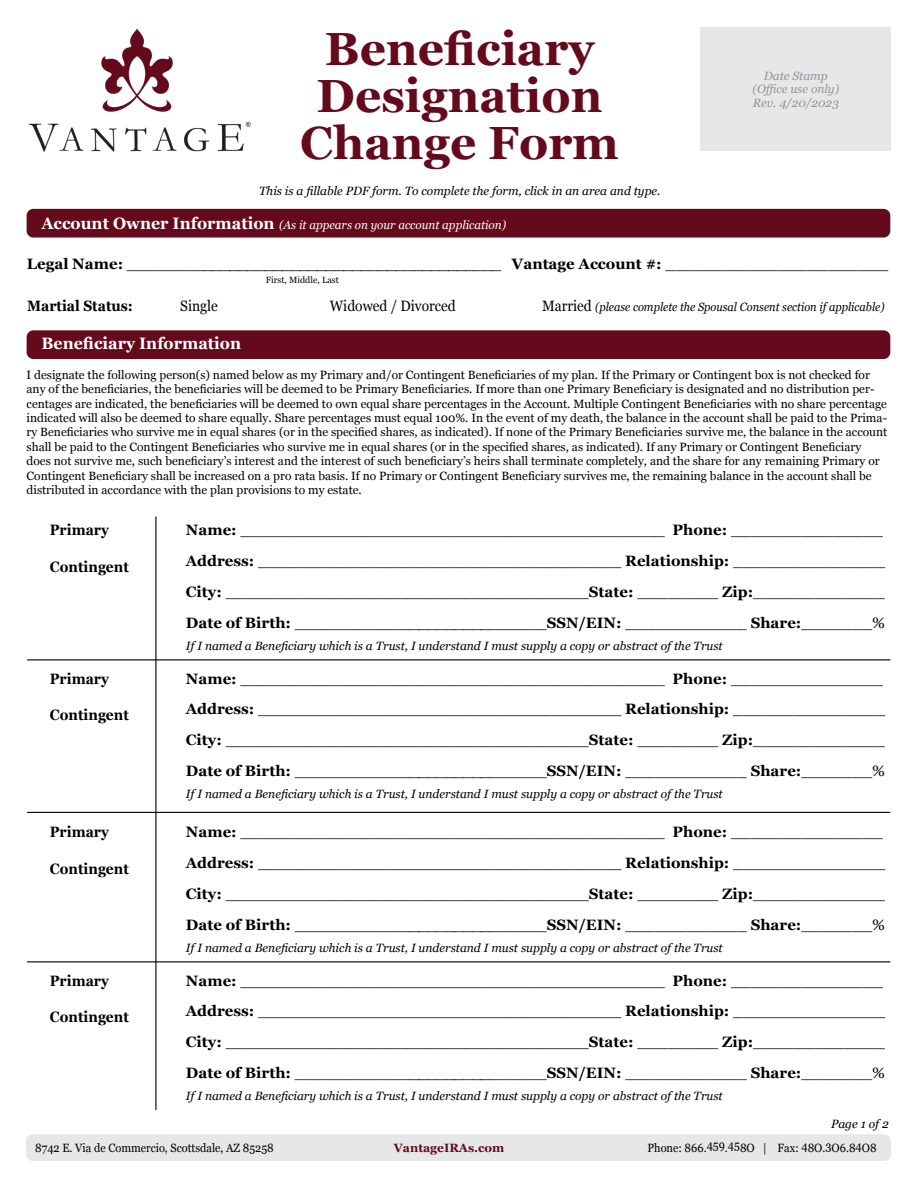
<style>
.page{position:relative;width:918px;height:1188px;background:#fff}
.page>*{position:absolute;margin:0;border:0;box-sizing:border-box;transform-origin:0 0}
.t1{font:700 46.5px/46.8px "Georgia";color:#640a1c;text-align:center}
.t2{font:700 16.5px "Georgia";color:#fff}
.t3{font:15px "Georgia";color:#000}
.t4{font:700 15px "Georgia";color:#000;scale:.92 1}
.t5{font:15px "Georgia";color:#000;scale:.92 1}
.t6{font:12px/14.4px "Georgia";color:#000}
.t7{font:italic 12px "Georgia";color:#000}
.t8{font:12px "Georgia";color:#000;scale:.92 1}
.t9{font:italic 12px "Georgia";color:#fff}
.t10{font:italic 12px "Georgia";color:#000;scale:.92 1}
.t11{font:italic 12px/13.5px "Georgia";color:#939598;text-align:center}
.t12{font:700 12px "Georgia";color:#640a1c}
.t13{font:9px "Georgia";color:#000}
.s1{font-weight:700;font-style:normal;font-size:16.5px}
.s2{font-weight:700}
.s3{font-style:normal;font-size:15px}
</style>
<div class="page">
<div style="left:701px;top:27px;width:190px;height:123px;background:#e6e7e8"></div>
<div style="left:27px;top:209px;width:863px;height:29px;background:#640a1c;border-radius:7px"></div>
<div style="left:27px;top:330px;width:863px;height:29px;background:#640a1c;border-radius:7px"></div>
<img style="left:28px;top:28px;width:223px;height:124px">
<hr style="left:155px;top:517px;width:1px;height:593px;background:#000">
<hr style="left:27px;top:659px;width:863px;height:1px;background:#000">
<hr style="left:27px;top:961px;width:863px;height:1px;background:#000">
<hr style="left:27px;top:812px;width:863px;height:1px;background:#000">
<div style="left:26px;top:1134px;width:865px;height:27px;background:#e6e7e8;border-radius:7px"></div>
<h1 class="t1" style="left:300px;top:23px;width:320px">Beneficiary<br>Designation<br>Change Form</h1>
<p class="t7" style="left:259px;top:182px;width:403px">This is a fillable PDF form. To complete the form, click in an area and type.</p>
<p class="t9" style="left:41px;top:216px;width:466px"><span class="s1">Account Owner Information</span> (As it appears on your account application)</p>
<p class="t11" style="left:753px;top:68px;width:88px">Date Stamp (Office use only)<br>Rev. 4/20/2023</p>
<p class="t3" style="left:27px;top:253px;width:863px"><span class="s2">Legal Name:</span> __________________________________________ <span class="s2">Vantage Account #:</span> ______________________</p>
<p class="t13" style="left:266px;top:273px;width:75px">First, Middle, Last</p>
<p class="t4" style="left:27px;top:294px;width:117px">Martial Status:</p>
<p class="t5" style="left:180px;top:295px;width:42px">Single</p>
<p class="t5" style="left:330px;top:295px;width:138px">Widowed / Divorced</p>
<p class="t10" style="left:542px;top:298px;width:374px"><span class="s3">Married</span> (please complete the Spousal Consent section if applicable)</p>
<p class="t2" style="left:41px;top:331px;width:201px">Beneficiary Information</p>
<p class="t6" style="left:27px;top:367px;width:862px">I designate the following person(s) named below as my Primary and/or Contingent Beneficiaries of my plan. If the Primary or Contingent box is not checked for any of the beneficiaries, the beneficiaries will be deemed to be Primary Beneficiaries. If more than one Primary Beneficiary is designated and no distribution per&shy;centages are indicated, the beneficiaries will be deemed to own equal share percentages in the Account. Multiple Contingent Beneficiaries with no share percentage indicated will also be deemed to share equally. Share percentages must equal 100%. In the event of my death, the balance in the account shall be paid to the Prima&shy;ry Beneficiaries who survive me in equal shares (or in the specified shares, as indicated). If none of the Primary Beneficiaries survive me, the balance in the account shall be paid to the Contingent Beneficiaries who survive me in equal shares (or in the specified shares, as indicated). If any Primary or Contingent Beneficiary does not survive me, such beneficiary’s interest and the interest of such beneficiary’s heirs shall terminate completely, and the share for any remaining Primary or Contingent Beneficiary shall be increased on a pro rata basis. If no Primary or Contingent Beneficiary survives me, the remaining balance in the account shall be distributed in accordance with the plan provisions to my estate.</p>
<p class="t4" style="left:50px;top:519px;width:66px">Primary</p>
<p class="t3" style="left:186px;top:519px;width:699px"><span class="s2">Name:</span> ____________________________________________ <span class="s2">Phone:</span> _______________</p>
<p class="t4" style="left:50px;top:555px;width:87px">Contingent</p>
<p class="t3" style="left:186px;top:550px;width:701px"><span class="s2">Address:</span> ______________________________________ <span class="s2">Relationship:</span> _______________</p>
<p class="t3" style="left:186px;top:581px;width:700px"><span class="s2">City:</span> ______________________________________<span class="s2">State:</span> ________ <span class="s2">Zip:</span>_____________</p>
<p class="t3" style="left:186px;top:612px;width:701px"><span class="s2">Date of Birth:</span> ___________________________<span class="s2">SSN/EIN:</span> ____________ <span class="s2">Share:</span>_______%</p>
<p class="t7" style="left:186px;top:637px;width:538px">If I named a Beneficiary which is a Trust, I understand I must supply a copy or abstract of the Trust</p>
<p class="t4" style="left:50px;top:667px;width:66px">Primary</p>
<p class="t3" style="left:186px;top:668px;width:699px"><span class="s2">Name:</span> ____________________________________________ <span class="s2">Phone:</span> _______________</p>
<p class="t4" style="left:50px;top:704px;width:87px">Contingent</p>
<p class="t3" style="left:186px;top:698px;width:701px"><span class="s2">Address:</span> ______________________________________ <span class="s2">Relationship:</span> _______________</p>
<p class="t3" style="left:186px;top:729px;width:700px"><span class="s2">City:</span> ______________________________________<span class="s2">State:</span> ________ <span class="s2">Zip:</span>_____________</p>
<p class="t3" style="left:186px;top:760px;width:701px"><span class="s2">Date of Birth:</span> ___________________________<span class="s2">SSN/EIN:</span> ____________ <span class="s2">Share:</span>_______%</p>
<p class="t7" style="left:186px;top:786px;width:538px">If I named a Beneficiary which is a Trust, I understand I must supply a copy or abstract of the Trust</p>
<p class="t4" style="left:50px;top:821px;width:66px">Primary</p>
<p class="t3" style="left:186px;top:821px;width:699px"><span class="s2">Name:</span> ____________________________________________ <span class="s2">Phone:</span> _______________</p>
<p class="t4" style="left:50px;top:857px;width:87px">Contingent</p>
<p class="t3" style="left:186px;top:852px;width:701px"><span class="s2">Address:</span> ______________________________________ <span class="s2">Relationship:</span> _______________</p>
<p class="t3" style="left:186px;top:883px;width:700px"><span class="s2">City:</span> ______________________________________<span class="s2">State:</span> ________ <span class="s2">Zip:</span>_____________</p>
<p class="t3" style="left:186px;top:914px;width:701px"><span class="s2">Date of Birth:</span> ___________________________<span class="s2">SSN/EIN:</span> ____________ <span class="s2">Share:</span>_______%</p>
<p class="t7" style="left:186px;top:939px;width:538px">If I named a Beneficiary which is a Trust, I understand I must supply a copy or abstract of the Trust</p>
<p class="t4" style="left:50px;top:969px;width:66px">Primary</p>
<p class="t3" style="left:186px;top:969px;width:699px"><span class="s2">Name:</span> ____________________________________________ <span class="s2">Phone:</span> _______________</p>
<p class="t4" style="left:50px;top:1006px;width:87px">Contingent</p>
<p class="t3" style="left:186px;top:1000px;width:701px"><span class="s2">Address:</span> ______________________________________ <span class="s2">Relationship:</span> _______________</p>
<p class="t3" style="left:186px;top:1031px;width:700px"><span class="s2">City:</span> ______________________________________<span class="s2">State:</span> ________ <span class="s2">Zip:</span>_____________</p>
<p class="t3" style="left:186px;top:1062px;width:701px"><span class="s2">Date of Birth:</span> ___________________________<span class="s2">SSN/EIN:</span> ____________ <span class="s2">Share:</span>_______%</p>
<p class="t7" style="left:831px;top:1115px;width:59px">Page 1 of 2</p>
<p class="t8" style="left:35px;top:1139px;width:261px">8742 E. Via de Commercio, Scottsdale, AZ 85258</p>
<p class="t12" style="left:394px;top:1138px;width:112px">VantageIRAs.com</p>
<p class="t8" style="left:648px;top:1139px;width:251px">Phone: 866.459.458O | Fax: 48O.3O6.84O8</p>
<p class="t7" style="left:186px;top:1088px;width:538px">If I named a Beneficiary which is a Trust, I understand I must supply a copy or abstract of the Trust</p>
</div>
